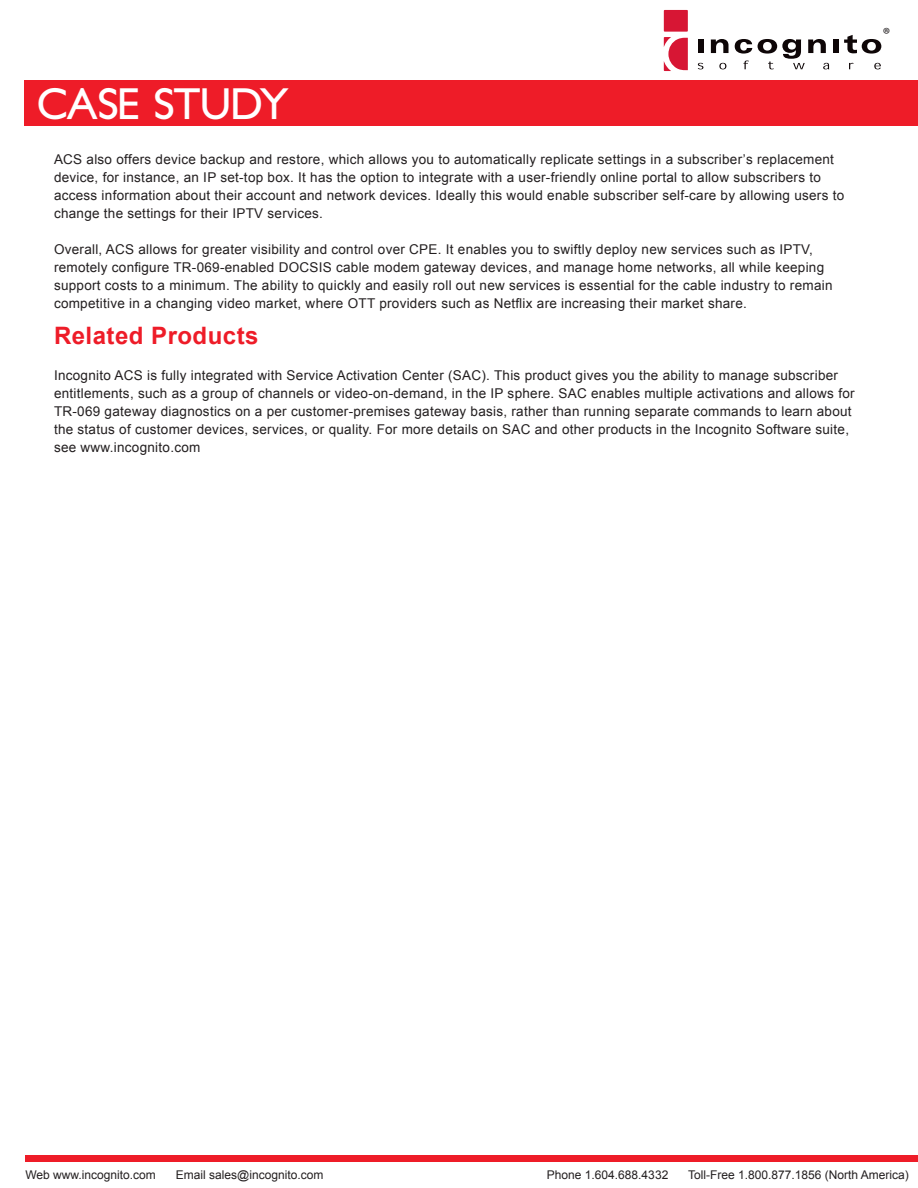
<style>
.page{position:relative;width:918px;height:1188px;background:#fff}
.page>*{position:absolute;margin:0;border:0;box-sizing:border-box;transform-origin:0 0}
.t1{font:700 42px "Petita";letter-spacing:-.03em;color:#fff}
.t2{font:700 24px "Arial";letter-spacing:.02em;color:#ee1c28}
.t3{font:17.85px "Myriad Pro";color:#231f20}
.t4{font:13.5px/18px "Arial";letter-spacing:.02em;color:#231f20}
.t5{font:12px "Arial";color:#231f20}
</style>
<div class="page">
<div style="left:664px;top:10px;width:24px;height:22px;background:#d71634"></div>
<svg style="left:664px;top:37px;width:24px;height:34px"></svg>
<div style="left:698px;top:39px;width:5px;height:14px;background:#0e0607"></div>
<svg style="left:711px;top:39px;width:18px;height:14px"></svg>
<svg style="left:735px;top:39px;width:17px;height:15px"></svg>
<div style="left:833px;top:39px;width:5px;height:14px;background:#0e0607"></div>
<svg style="left:844px;top:35px;width:37px;height:19px"></svg>
<svg style="left:698px;top:63px;width:5px;height:6px"></svg>
<svg style="left:719px;top:63px;width:7px;height:6px"></svg>
<svg style="left:743px;top:61px;width:6px;height:8px"></svg>
<svg style="left:758px;top:39px;width:71px;height:30px"></svg>
<svg style="left:849px;top:63px;width:5px;height:6px"></svg>
<svg style="left:874px;top:63px;width:7px;height:6px"></svg>
<div style="left:26px;top:1156px;width:892px;height:6px;background:#ee1c28"></div>
<div style="left:24px;top:80px;width:894px;height:45px;background:#ee1c28"></div>
<h1 class="t1" style="left:37px;top:78px;width:253px">CASE STUDY</h1>
<p class="t4" style="left:54px;top:151px;width:792px">ACS also offers device backup and restore, which allows you to automatically replicate settings in a subscriber’s replacement device, for instance, an IP set-top box. It has the option to integrate with a user-friendly online portal to allow subscribers to access information about their account and network devices. Ideally this would enable subscriber self-care by allowing users to change the settings for their IPTV services.</p>
<p class="t4" style="left:54px;top:241px;width:780px">Overall, ACS allows for greater visibility and control over CPE. It enables you to swiftly deploy new services such as IPTV, remotely configure TR-069-enabled DOCSIS cable modem gateway devices, and manage home networks, all while keeping support costs to a minimum. The ability to quickly and easily roll out new services is essential for the cable industry to remain competitive in a changing video market, where OTT providers such as Netflix are increasing their market share.</p>
<h2 class="t2" style="left:54px;top:320px;width:206px">Related Products</h2>
<p class="t4" style="left:54px;top:367px;width:802px">Incognito ACS is fully integrated with Service Activation Center (SAC). This product gives you the ability to manage subscriber entitlements, such as a group of channels or video-on-demand, in the IP sphere. SAC enables multiple activations and allows for TR-069 gateway diagnostics on a per customer-premises gateway basis, rather than running separate commands to learn about the status of customer devices, services, or quality. For more details on SAC and other products in the Incognito Software suite, see www.incognito.com</p>
<h3 class="t3" style="left:883px;top:23px;width:9px">®</h3>
<p class="t5" style="left:25px;top:1167px;width:132px">Web www.incognito.com</p>
<p class="t5" style="left:176px;top:1167px;width:149px">Email sales@incognito.com</p>
<p class="t5" style="left:547px;top:1167px;width:123px">Phone 1.604.688.4332</p>
<p class="t5" style="left:688px;top:1167px;width:222px">Toll-Free 1.800.877.1856 (North America)</p>
</div>
